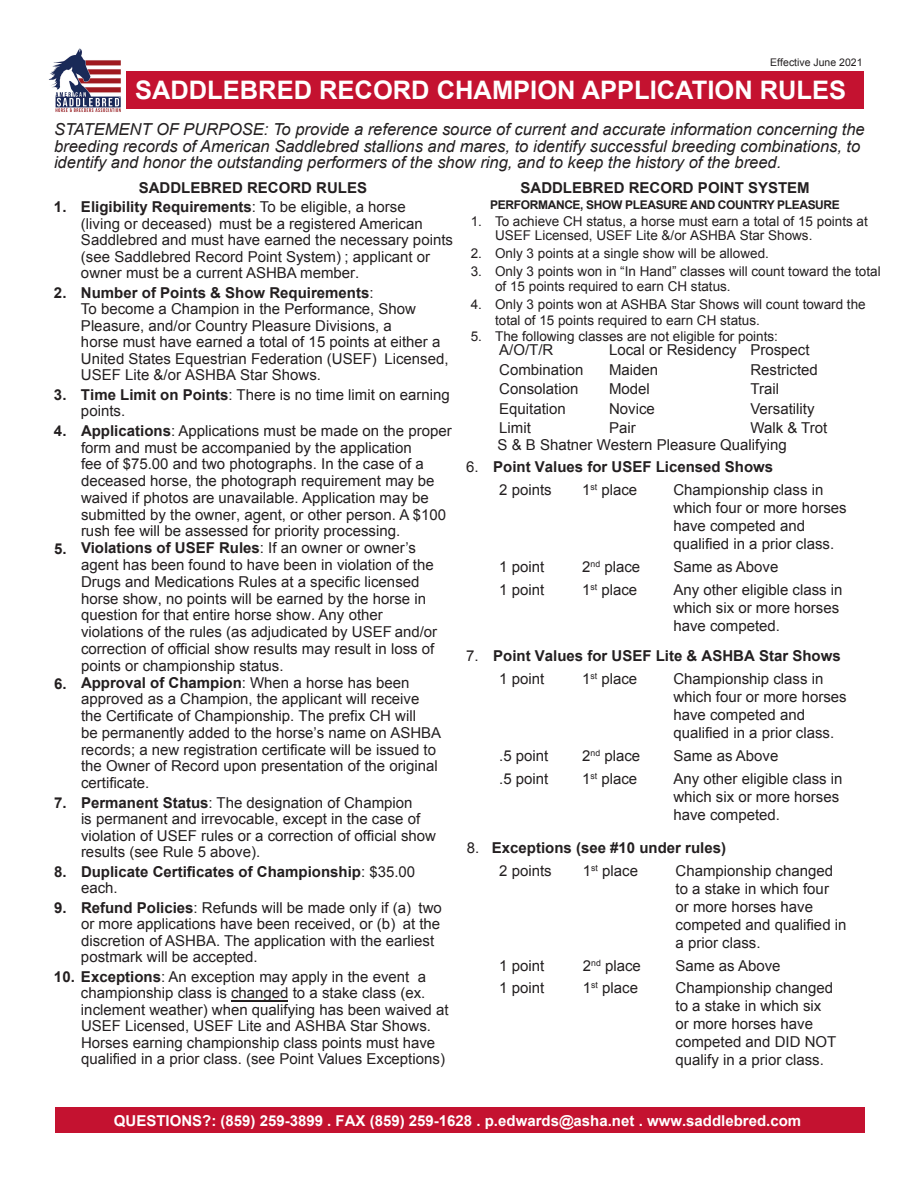
<style>
.page{position:relative;width:918px;height:1188px;background:#fff}
.page>*{position:absolute;margin:0;border:0;box-sizing:border-box;transform-origin:0 0}
.t1{font:700 25.5px "Arial";color:#fff}
.t2{font:italic 16.5px/16.5px "Arial";color:#231f20}
.t3{font:15px/16.5px "Arial";color:#231f20}
.t4{font:700 15px "Arial";color:#231f20}
.t5{font:700 15px "Arial";color:#fff}
.t6{font:700 15px/16.5px "Arial";color:#231f20}
.t7{font:13.5px/14.9px "Arial";color:#231f20}
.t8{font:13.5px "Arial";color:#221e1f}
.t9{font:700 12px "Arial";letter-spacing:-.03em;color:#231f20}
.t10{font:10.5px "Arial";color:#231f20}
.s1{font-style:inherit}
.s2{font-weight:700}
.s3{color:#231f20}
.s4{font-weight:400}
</style>
<div class="page">
<div style="left:55px;top:1108px;width:810px;height:25px;background:#c41230"></div>
<div style="left:119px;top:71px;width:745px;height:38px;background:#c41230"></div>
<img style="left:48px;top:48px;width:77px;height:64px">
<hr style="left:231px;top:1000px;width:57px;height:1px;background:#231f20">
<p class="t10" style="left:770px;top:56px;width:94px">Effective <span class="s1">June 2021</span></p>
<p class="t1" style="left:135px;top:73px;width:713px">SADDLEBRED RECORD CHAMPION APPLICATION RULES</p>
<p class="t2" style="left:54px;top:121px;width:812px">STATEMENT OF PURPOSE: To provide a reference source of current and accurate information concerning the breeding records of American Saddlebred stallions and mares, to identify successful breeding combinations, to identify and honor the outstanding performers of the show ring, and to keep the history of the breed.</p>
<p class="t4" style="left:139px;top:177px;width:230px">SADDLEBRED RECORD RULES</p>
<p class="t3" style="left:81px;top:199px;width:374px;text-indent:-27px"><span class="s2">1.</span> <span class="s2">Eligibility Requirements</span>: To be eligible, a horse<br>(living or deceased) must be a registered American Saddlebred and must have earned the necessary points (see Saddlebred Record Point System) ; applicant or owner must be a current ASH<span class="s1">B</span>A member.</p>
<p class="t3" style="left:81px;top:284px;width:369px;text-indent:-27px"><span class="s2">2.</span> <span class="s2">Number of Points &amp; Show Requirements</span>:<br>To become a Champion in the Performance, Show Pleasure, and/or Country Pleasure Divisions, a<br>horse must have earned <span class="s1">a total of</span> 15 points at <span class="s1">either a </span>United States Equestrian Federation (USEF) <span class="s1">Licensed, USEF Lite &amp;/or ASHBA Star Shows.</span></p>
<p class="t3" style="left:81px;top:386px;width:370px;text-indent:-27px"><span class="s2">3.</span> <span class="s2">Time Limit on Points</span>: There is no time limit on earning points.</p>
<p class="t4" style="left:54px;top:420px;width:14px">4.</p>
<p class="t4" style="left:520px;top:177px;width:291px">SADDLEBRED RECORD POINT SYSTEM</p>
<p class="t9" style="left:490px;top:197px;width:351px">PERFORMANCE, SHOW PLEASURE AND COUNTRY PLEASURE</p>
<p class="t7" style="left:495px;top:214px;width:374px;text-indent:-24px">1. To achieve CH status, a horse must earn a total of 15 points at<br>USEF <span class="s1">Licensed, USEF Lite</span> &amp;/or <span class="s1">ASH</span>B<span class="s1">A Star Shows.</span></p>
<p class="t7" style="left:471px;top:246px;width:300px">2. Only 3 points at a single show will be allowed.</p>
<p class="t7" style="left:495px;top:264px;width:387px;text-indent:-24px">3. Only 3 points won in “In Hand” classes will count toward the total of 15 points required to earn CH status.</p>
<p class="t7" style="left:495px;top:296px;width:372px;line-height:16.2px;text-indent:-24px">4. Only 3 points won at ASHBA Star Shows will count toward the total of 15 points required to earn CH status.</p>
<p class="t8" style="left:471px;top:327px;width:309px"><span class="s3">5.</span> The following classes are not eligible for points:</p>
<p class="t3" style="left:499px;top:342px;width:56px">A/O/T/R</p>
<p class="t3" style="left:499px;top:361px;width:86px">Combination</p>
<p class="t3" style="left:499px;top:381px;width:81px">Consolation</p>
<p class="t3" style="left:499px;top:400px;width:68px">Equitation</p>
<p class="t3" style="left:499px;top:420px;width:33px">Limit</p>
<p class="t3" style="left:750px;top:342px;width:61px">Prospect</p>
<p class="t3" style="left:750px;top:361px;width:69px">Restricted</p>
<p class="t3" style="left:750px;top:381px;width:30px">Trail</p>
<p class="t3" style="left:750px;top:400px;width:66px">Versatility</p>
<p class="t3" style="left:750px;top:420px;width:78px">Walk &amp; Trot</p>
<p class="t3" style="left:498px;top:436px;width:291px">S &amp; B Shatner Western Pleasure Qualifying</p>
<p class="t4" style="left:466px;top:457px;width:309px"><span class="s4">6.</span> Point Values for USEF Licensed Shows</p>
<p class="t3" style="left:499px;top:482px;width:54px">2 points</p>
<p class="t3" style="left:582px;top:482px;width:57px">1<sup>st</sup> place</p>
<p class="t3" style="left:673px;top:481px;width:175px;line-height:18px">Championship class in which four or more horses have competed and <span class="s1">qualified in a prior class.</span></p>
<p class="t3" style="left:499px;top:559px;width:47px">1 point</p>
<p class="t3" style="left:582px;top:559px;width:60px">2<sup>nd</sup> place</p>
<p class="t3" style="left:673px;top:559px;width:107px">Same as Above</p>
<p class="t3" style="left:499px;top:582px;width:47px">1 point</p>
<p class="t3" style="left:582px;top:582px;width:57px">1<sup>st</sup> place</p>
<p class="t3" style="left:673px;top:581px;width:171px;line-height:18px">Any other eligible class in which six or more horses have competed.</p>
<p class="t4" style="left:466px;top:646px;width:376px"><span class="s4">7.</span> Point Values for USEF Lite &amp; ASH<span class="s1">B</span>A Star Shows</p>
<p class="t3" style="left:499px;top:670px;width:47px">1 point</p>
<p class="t3" style="left:582px;top:670px;width:57px">1<sup>st</sup> place</p>
<p class="t3" style="left:673px;top:670px;width:175px;line-height:18px">Championship class in which four or more horses have competed and <span class="s1">qualified in a prior class.</span></p>
<p class="t3" style="left:499px;top:747px;width:51px">.5 point</p>
<p class="t3" style="left:582px;top:747px;width:60px">2<sup>nd</sup> place</p>
<p class="t3" style="left:673px;top:747px;width:107px">Same as Above</p>
<p class="t3" style="left:499px;top:770px;width:51px">.5 point</p>
<p class="t3" style="left:582px;top:770px;width:57px">1<sup>st</sup> place</p>
<p class="t3" style="left:673px;top:770px;width:171px;line-height:18px">Any other eligible class in which six or more horses have competed.</p>
<p class="t4" style="left:467px;top:838px;width:261px"><span class="s4">8.</span> Exceptions (see #10 under rules)</p>
<p class="t3" style="left:499px;top:862px;width:54px">2 points</p>
<p class="t3" style="left:583px;top:862px;width:57px">1<sup>st</sup> place</p>
<p class="t3" style="left:676px;top:861px;width:172px;line-height:18px">Championship changed to a stake in which four<br>or more horses have <span class="s1">competed and qualified in </span>a prior class.</p>
<p class="t3" style="left:499px;top:957px;width:47px">1 point</p>
<p class="t3" style="left:583px;top:957px;width:60px">2<sup>nd</sup> place</p>
<p class="t3" style="left:676px;top:957px;width:107px">Same as Above</p>
<p class="t3" style="left:499px;top:980px;width:47px">1 point</p>
<p class="t3" style="left:583px;top:980px;width:57px">1<sup>st</sup> place</p>
<p class="t3" style="left:676px;top:979px;width:162px;line-height:18px">Championship changed to a stake in which six or more horses have competed and DID NOT qualify in a prior class.</p>
<p class="t3" style="left:609px;top:342px;width:129px">Local or Residency</p>
<p class="t3" style="left:609px;top:361px;width:51px">Maiden</p>
<p class="t3" style="left:609px;top:381px;width:42px">Model</p>
<p class="t3" style="left:609px;top:400px;width:47px">Novice</p>
<p class="t3" style="left:609px;top:420px;width:28px">Pair</p>
<p class="t3" style="left:81px;top:422px;width:372px"><span class="s2">Applications</span>: Applications must be made on the proper form and must be accompanied by the application<br>fee of $75.00 and two photographs. In the case of a deceased horse, the photograph requirement may be waived if photos are unavailable. Application may be submitted by the owner, agent, or other person. A $100 rush fee will be assessed for priority processing.<br><span class="s2">Violations of USEF Rules</span>: If an owner or owner’s agent has been found to have been in violation of <span class="s1">the Drugs and Medications Rules at a specific licensed horse</span> show, no points will be earned by the horse in question for that entire horse show. Any other<br>violations of the rules (as adjudicated by USEF and/or correction of <span class="s1">official show results may result in loss of points or</span> championship status.<br><span class="s2">Approval of Champion</span>: When a horse has been approved as a Champion, the applicant will receive<br><span class="s1">the Certificate of Championship. The prefix CH will<br></span>be permanently added to the horse’s name on AS<span class="s1">HBA records; a new registration certificate will be issued to </span>the Owner of Record upon presentation of the original <span class="s1">certificate.</span></p>
<p class="t3" style="left:81px;top:794px;width:357px;text-indent:-27px"><span class="s2">7. Permanent Status</span>: The designation of Champion<br>is permanent and irrevocable, except in the case of <span class="s1">violation of USEF rules or a correction of official show </span>results (see Rule 5 above).</p>
<p class="t6" style="left:81px;top:864px;width:336px;text-indent:-27px"><span class="s1">8.</span> Duplicate Certificates of Championship<span class="s4">: $35.00 each.</span></p>
<p class="t3" style="left:81px;top:899px;width:362px;text-indent:-27px"><span class="s2">9.</span> <span class="s2">Refund Policies</span>: Refunds will be made only if (a) two or more applications have been received, or (b) at the discretion of AS<span class="s1">HBA</span>. The application with the earliest postmark will be accepted.</p>
<p class="t3" style="left:81px;top:968px;width:369px;text-indent:-27px"><span class="s2">10.</span> <span class="s2">Exceptions</span>: An exception may apply in the event a championship class is changed to a stake class <span class="s1">(ex. inclement weather) when qualifying has been waived</span> at USEF <span class="s1">L</span>icensed<span class="s1">, USEF Lite and ASHBA Star Shows.<br></span>Horses earning <span class="s1">championship class points must have qualified in a prior</span> class. (see Point Values Exceptions)</p>
<p class="t4" style="left:54px;top:539px;width:14px">5.</p>
<p class="t4" style="left:54px;top:674px;width:14px">6.</p>
<p class="t5" style="left:114px;top:1111px;width:689px">QUESTIONS?: (859) 259-3899 . FAX (859) 259-1628 . p.edwards@asha.net . www.saddlebred.com</p>
</div>
